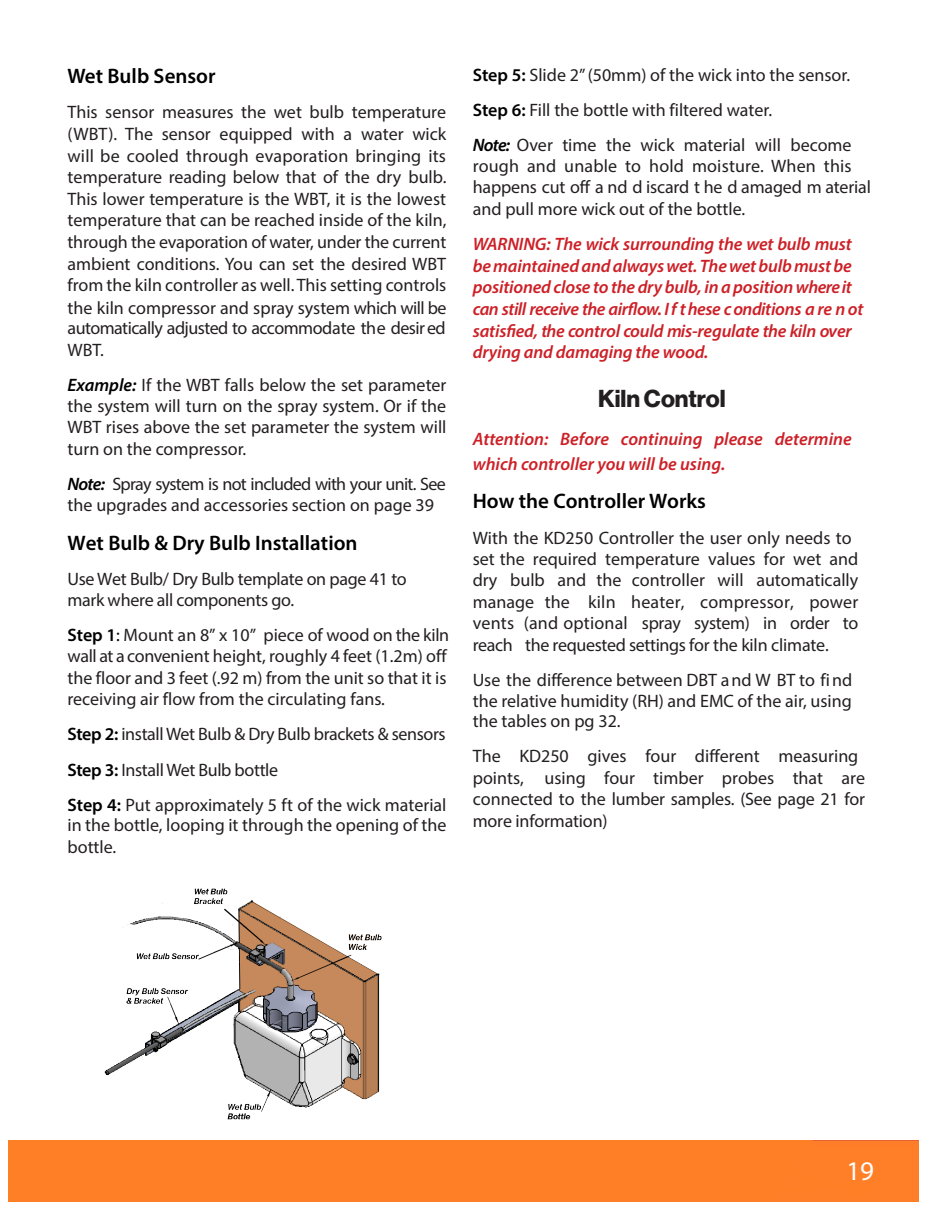
<style>
.page{position:relative;width:932px;height:1215px;background:#fff}
.page>*{position:absolute;margin:0;border:0;box-sizing:border-box;transform-origin:0 0}
.t1{font:27px "Myriad Pro";color:#fff}
.t2{font:24px "N Haas Grotesk DS Pro 75 Bd";color:#231f20}
.t3{font:600 21px "Myriad Pro";color:#000}
.t4{font:18px/21.8px "Myriad Pro";color:#231f20}
.t5{font:italic 600 18px/21.6px "Myriad Pro";letter-spacing:-.01em;color:#cd2027}
.t6{font:18px/35.1px "Myriad Pro";letter-spacing:-.02em;color:#231f20}
.t7{font:18px/21.6px "Myriad Pro";letter-spacing:-.03em;color:#231f20}
.s1{font-weight:600;font-style:italic;color:#000}
.s2{font-weight:600;color:#000}
.s3{color:#000}
</style>
<div class="page">
<div style="left:9px;top:1141px;width:909px;height:61px;background:#ff7f26"></div>
<img style="left:104px;top:888px;width:278px;height:232px">
<p class="t3" style="left:68px;top:63px;width:150px">Wet Bulb Sensor</p>
<p class="t4" style="left:67px;top:101px;width:380px;text-align:justify">This sensor measures the wet bulb temperature (WBT). The sensor equipped with a water wick will be cooled through evaporation bringing its temperature reading below that of the dry bulb.<br>This lower temperature is the WBT, it is the lowest temperature that can be reached inside of the kiln, through the evaporation of water, under the current ambient conditions. You can set the desired WBT from the kiln controller as well. This setting controls the kiln compressor and spray system which will be</p>
<p class="t7" style="left:67px;top:317px;width:379px">automatically adjusted to accommodate the desir ed<br>WBT.</p>
<p class="t4" style="left:67px;top:374px;width:380px;line-height:21.3px;text-align:justify"><span class="s1">Example:</span> If the WBT falls below the set parameter the system will turn on the spray system. Or if the WBT rises above the set parameter the system will turn on the compressor.</p>
<p class="t4" style="left:68px;top:473px;width:380px;line-height:20.9px"><span class="s1">Note:</span> Spray system is not included with your unit. See the upgrades and accessories section on page 39</p>
<p class="t3" style="left:68px;top:529px;width:291px">Wet Bulb &amp; Dry Bulb Installation</p>
<p class="t6" style="left:68px;top:568px;width:341px;line-height:21.6px">Use Wet Bulb/ Dry Bulb template on page 41 to mark where all components go.</p>
<p class="t4" style="left:68px;top:624px;width:383px;line-height:21.3px"><span class="s2">Step 1</span><span class="s3">:</span> Mount an 8” x 10” piece of wood on the kiln wall at a convenient height, roughly 4 feet (1.2m) off the floor and 3 feet (.92 m) from the unit so that it is receiving air flow from the circulating fans.</p>
<p class="t6" style="left:68px;top:717px;width:380px"><span class="s2">Step 2:</span> install Wet Bulb &amp; Dry Bulb brackets &amp; sensors<br><span class="s2">Step 3:</span> Install Wet Bulb bottle<br><span class="s2">Step 4:</span> Put approximately 5 ft of the wick material</p>
<p class="t4" style="left:68px;top:814px;width:380px">in the bottle, looping it through the opening of the bottle.</p>
<p class="t4" style="left:472px;top:57px;width:380px;line-height:35.1px"><span class="s2">Step 5:</span> Slide 2” (50mm) of the wick into the sensor.<br><span class="s2">Step 6:</span> Fill the bottle with filtered water.<br><span class="s1">Note:</span> Over time the wick material will become</p>
<p class="t4" style="left:472px;top:155px;width:400px">rough and unable to hold moisture. When this happens cut off a nd d iscard t he d amaged m aterial and pull more wick out of the bottle.</p>
<p class="t5" style="left:472px;top:233px;width:392px">WARNING: The wick surrounding the wet bulb must be maintained and always wet. The wet bulb must be positioned close to the dry bulb, in a position where it can still receive the airflow. If these conditions a re n ot satisfied, the control could mis-regulate the kiln over drying and damaging the wood.</p>
<p class="t2" style="left:598px;top:384px;width:129px">Kiln Control</p>
<p class="t5" style="left:472px;top:425px;width:380px;line-height:25.2px">Attention: Before continuing please determine which controller you will be using.</p>
<p class="t3" style="left:472px;top:488px;width:235px">How the Controller Works</p>
<p class="t4" style="left:472px;top:526px;width:387px">With the KD250 Controller the user only needs to set the required temperature values for wet and dry bulb and the controller will automatically manage the kiln heater, compressor, power vents (and optional spray system) in order to reach the requested settings for the kiln climate.</p>
<p class="t4" style="left:472px;top:669px;width:381px;line-height:20.9px;text-align:justify">Use the difference between DBT and W BT to fi nd the relative humidity (RH) and EMC of the air, using the tables on pg 32.</p>
<p class="t4" style="left:472px;top:745px;width:394px">The KD250 gives four different measuring points, using four timber probes that are connected to the lumber samples. (See page 21 for more information)</p>
<h1 class="t1" style="left:846px;top:1155px;width:29px">19</h1>
</div>
